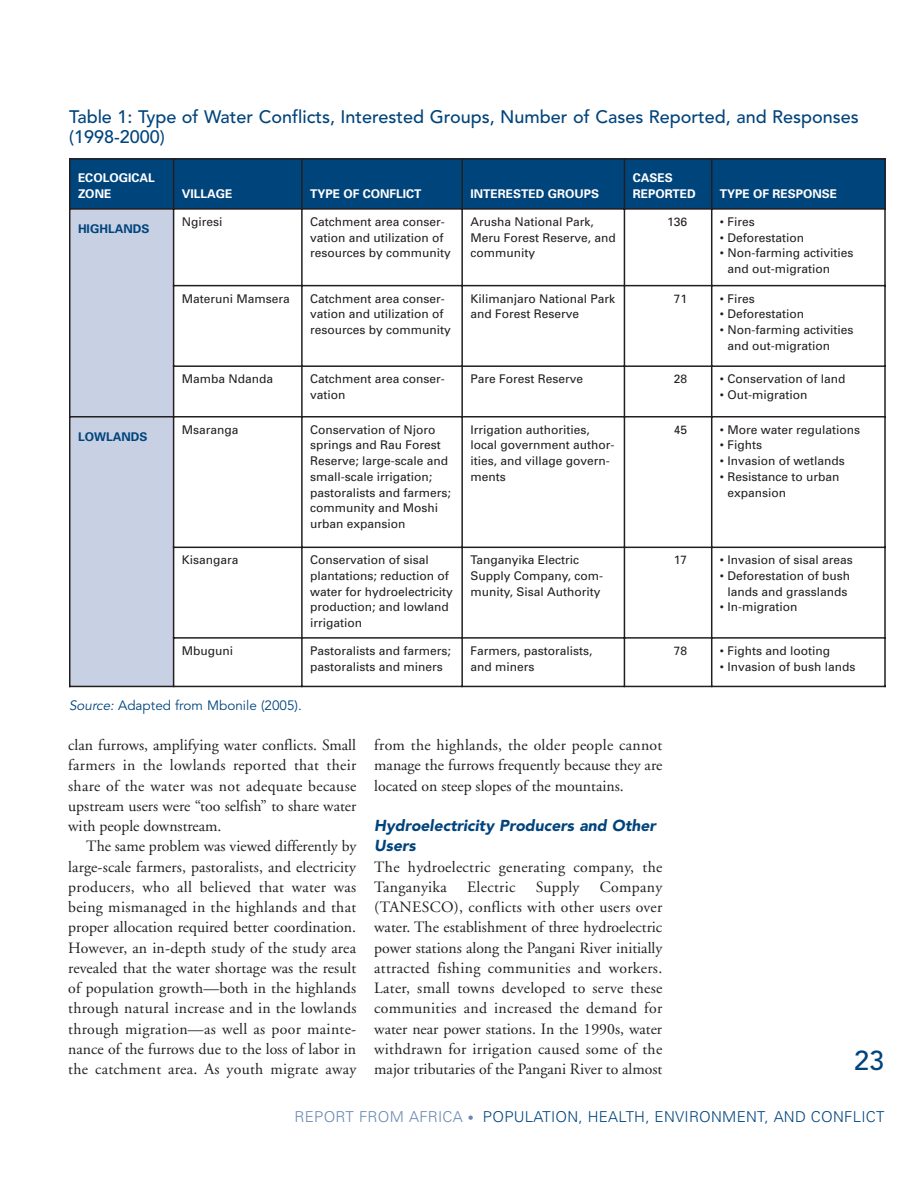
<style>
.page{position:relative;width:918px;height:1188px;background:#fff}
.page>*{position:absolute;margin:0;border:0;box-sizing:border-box;transform-origin:0 0}
.t1{font:500 27px "Avenir";color:#00447c}
.t2{font:500 18px/20.2px "Avenir";color:#00447c}
.t3{font:15.75px/20.2px "Adobe Garamond";color:#231f20;text-align:justify}
.t4{font:15.75px/20.2px "Adobe Garamond";letter-spacing:.02em;color:#231f20}
.t5{font:italic 900 15.75px/20.2px "Avenir";color:#00447c}
.t6{font:300 15px "Univers";letter-spacing:.015em;color:#00447c}
.t7{font:13.5px "Avenir";color:#00447c}
.t8{font:12px/15.8px "Univers";color:#231f20}
.t9{font:700 12px/16.5px "Univers";color:#fff}
.t10{font:700 12px "Univers";color:#00447c}
.s1{font-style:italic}
.s2{color:#6a88b2}
.s3{font-size:12px;color:#6a88b2}
</style>
<div class="page">
<div style="left:69px;top:158px;width:105px;height:51px;background:#00447c"></div>
<div style="left:174px;top:158px;width:128px;height:51px;background:#00447c"></div>
<div style="left:302px;top:158px;width:160px;height:51px;background:#00447c"></div>
<div style="left:462px;top:158px;width:162px;height:51px;background:#00447c"></div>
<div style="left:624px;top:158px;width:88px;height:51px;background:#00447c"></div>
<div style="left:712px;top:158px;width:174px;height:51px;background:#00447c"></div>
<div style="left:69px;top:209px;width:105px;height:208px;background:#c8d0e3"></div>
<div style="left:69px;top:417px;width:105px;height:269px;background:#c8d0e3"></div>
<hr style="left:69px;top:158px;width:1px;height:529px;background:#231f20">
<hr style="left:173px;top:158px;width:1px;height:529px;background:#231f20">
<hr style="left:301px;top:158px;width:2px;height:529px;background:#231f20">
<hr style="left:461px;top:158px;width:2px;height:529px;background:#231f20">
<hr style="left:624px;top:158px;width:1px;height:529px;background:#231f20">
<hr style="left:711px;top:158px;width:1px;height:529px;background:#231f20">
<hr style="left:884px;top:158px;width:2px;height:529px;background:#231f20">
<hr style="left:69px;top:158px;width:817px;height:2px;background:#231f20">
<hr style="left:69px;top:208px;width:817px;height:2px;background:#231f20">
<hr style="left:173px;top:285px;width:713px;height:1px;background:#231f20">
<hr style="left:173px;top:365px;width:713px;height:2px;background:#231f20">
<hr style="left:69px;top:416px;width:817px;height:2px;background:#231f20">
<hr style="left:173px;top:547px;width:713px;height:1px;background:#231f20">
<hr style="left:173px;top:637px;width:713px;height:2px;background:#231f20">
<hr style="left:69px;top:686px;width:817px;height:1px;background:#231f20">
<p class="t2" style="left:69px;top:109px;width:791px">Table 1: Type of Water Conflicts, Interested Groups, Number of Cases Reported, and Responses (1998-2000)</p>
<p class="t9" style="left:78px;top:170px;width:78px">ECOLOGICAL<br>ZONE</p>
<p class="t10" style="left:78px;top:225px;width:73px">HIGHLANDS</p>
<p class="t10" style="left:78px;top:433px;width:71px">LOWLANDS</p>
<p class="t9" style="left:182px;top:187px;width:52px">VILLAGE</p>
<p class="t9" style="left:310px;top:187px;width:113px">TYPE OF CONFLICT</p>
<p class="t9" style="left:470px;top:187px;width:130px">INTERESTED GROUPS</p>
<p class="t9" style="left:633px;top:170px;width:65px">CASES<br>REPORTED</p>
<p class="t9" style="left:720px;top:187px;width:119px">TYPE OF RESPONSE</p>
<p class="t8" style="left:182px;top:215px;width:42px">Ngiresi</p>
<p class="t8" style="left:310px;top:215px;width:142px">Catchment area conser&shy;vation and utilization of resources by community</p>
<p class="t8" style="left:470px;top:215px;width:147px">Arusha National Park,<br>Meru Forest Reserve, and community</p>
<p class="t8" style="left:667px;top:215px;width:22px">136</p>
<p class="t8" style="left:720px;top:215px;width:36px">• Fires</p>
<p class="t8" style="left:720px;top:231px;width:86px">• Deforestation</p>
<p class="t8" style="left:727px;top:246px;width:128px;text-indent:-8px">• Non-farming activities and out-migration</p>
<p class="t8" style="left:182px;top:292px;width:110px">Materuni Mamsera</p>
<p class="t8" style="left:310px;top:292px;width:142px">Catchment area conser&shy;vation and utilization of resources by community</p>
<p class="t8" style="left:470px;top:292px;width:146px">Kilimanjaro National Park and Forest Reserve</p>
<p class="t8" style="left:674px;top:292px;width:15px">71</p>
<p class="t8" style="left:720px;top:292px;width:36px">• Fires</p>
<p class="t8" style="left:720px;top:307px;width:86px">• Deforestation</p>
<p class="t8" style="left:727px;top:323px;width:128px;text-indent:-8px">• Non-farming activities and out-migration</p>
<p class="t8" style="left:182px;top:372px;width:93px">Mamba Ndanda</p>
<p class="t8" style="left:310px;top:372px;width:136px">Catchment area conser&shy;vation</p>
<p class="t8" style="left:470px;top:372px;width:114px">Pare Forest Reserve</p>
<p class="t8" style="left:674px;top:372px;width:15px">28</p>
<p class="t8" style="left:720px;top:372px;width:127px">• Conservation of land</p>
<p class="t8" style="left:720px;top:388px;width:89px">• Out-migration</p>
<p class="t8" style="left:182px;top:423px;width:58px">Msaranga</p>
<p class="t8" style="left:310px;top:423px;width:142px">Conservation of Njoro springs and Rau Forest<br>Reserve; large-scale and small-scale irrigation; pastoralists and farmers; community and Moshi urban expansion</p>
<p class="t8" style="left:470px;top:423px;width:146px">Irrigation authorities, local government author&shy;ities, and village govern&shy;ments</p>
<p class="t8" style="left:674px;top:423px;width:15px">45</p>
<p class="t8" style="left:720px;top:423px;width:142px">• More water regulations</p>
<p class="t8" style="left:720px;top:438px;width:44px">• Fights</p>
<p class="t8" style="left:720px;top:454px;width:126px">• Invasion of wetlands</p>
<p class="t8" style="left:727px;top:470px;width:114px;text-indent:-8px">• Resistance to urban expansion</p>
<p class="t8" style="left:182px;top:553px;width:58px">Kisangara</p>
<p class="t8" style="left:310px;top:553px;width:144px">Conservation of sisal plantations; reduction of water for hydroelectricity production; and lowland irrigation</p>
<p class="t8" style="left:470px;top:553px;width:134px">Tanganyika Electric<br>Supply Company, com&shy;munity, Sisal Authority</p>
<p class="t8" style="left:674px;top:553px;width:15px">17</p>
<p class="t8" style="left:720px;top:553px;width:134px">• Invasion of sisal areas</p>
<p class="t8" style="left:720px;top:569px;width:132px;text-align:center">• Deforestation of bush lands and grasslands</p>
<p class="t8" style="left:720px;top:600px;width:79px">• In-migration</p>
<p class="t8" style="left:182px;top:644px;width:53px">Mbuguni</p>
<p class="t8" style="left:310px;top:644px;width:142px">Pastoralists and farmers; pastoralists and miners</p>
<p class="t8" style="left:470px;top:644px;width:124px">Farmers, pastoralists, and miners</p>
<p class="t8" style="left:674px;top:644px;width:15px">78</p>
<p class="t8" style="left:720px;top:644px;width:112px">• Fights and looting</p>
<p class="t8" style="left:720px;top:660px;width:137px">• Invasion of bush lands</p>
<p class="t7" style="left:69px;top:700px;width:234px"><span class="s1">Source:</span> Adapted from Mbonile (2005).</p>
<p class="t3" style="left:68px;top:736px;width:290px">clan furrows, amplifying water conflicts. Small farmers in the lowlands reported that their share of the water was not adequate because upstream users were “too selfish” to share water with people downstream.</p>
<p class="t3" style="left:68px;top:838px;width:290px;text-indent:18px">The same problem was viewed differently by large-scale farmers, pastoralists, and electricity producers, who all believed that water was being mismanaged in the highlands and that proper allocation required better coordination.<br>However, an in-depth study of the study area revealed that the water shortage was the result of population growth—both in the highlands through natural increase and in the lowlands through migration—as well as poor mainte&shy;nance of the furrows due to the loss of labor in the catchment area. As youth migrate away</p>
<p class="t3" style="left:374px;top:736px;width:290px">from the highlands, the older people cannot manage the furrows frequently because they are located on steep slopes of the mountains.</p>
<p class="t5" style="left:374px;top:817px;width:283px">Hydroelectricity Producers and Other<br>Users</p>
<p class="t4" style="left:374px;top:858px;width:290px">The hydroelectric generating company, the<br>Tanganyika</p>
<p class="t4" style="left:467px;top:878px;width:50px">Electric</p>
<p class="t3" style="left:536px;top:878px;width:45px">Supply</p>
<p class="t3" style="left:374px;top:878px;width:290px;text-indent:226px">Company (TANESCO), conflicts with other users over water. The establishment of three hydroelectric power stations along the Pangani River initially attracted fishing communities and workers.<br>Later, small towns developed to serve these communities and increased the demand for water near power stations. In the 1990s, water withdrawn for irrigation caused some of the major tributaries of the Pangani River to almost</p>
<h1 class="t1" style="left:854px;top:1049px;width:32px">23</h1>
<p class="t6" style="left:295px;top:1111px;width:591px"><span class="s2">REPORT FROM AFRICA</span> <span class="s3">•</span> POPULATION, HEALTH, ENVIRONMENT, AND CONFLICT</p>
</div>
